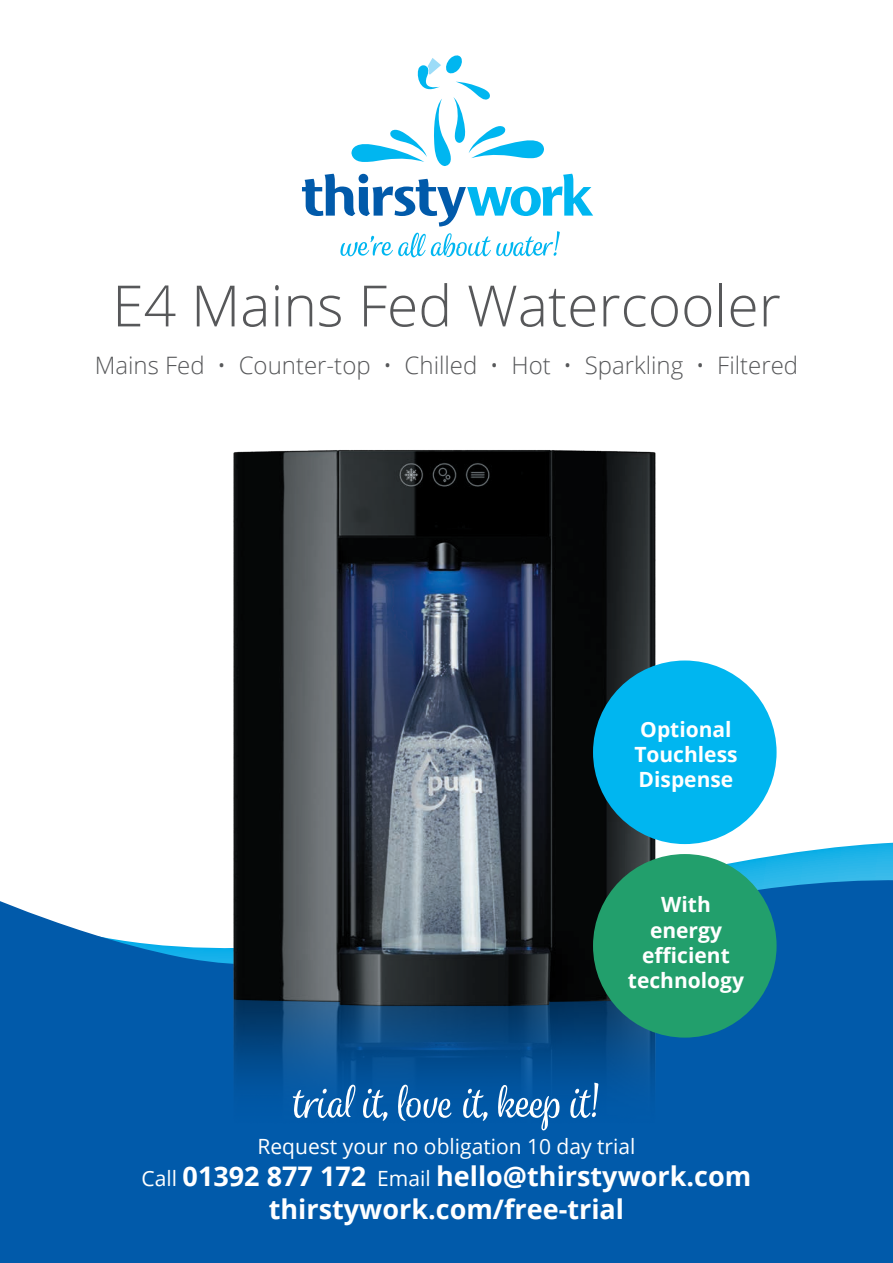
<style>
.page{position:relative;width:893px;height:1263px;background:#fff}
.page>*{position:absolute;margin:0;border:0;box-sizing:border-box;transform-origin:0 0}
.t1{font:300 57px "Open Sans";color:#57585a}
.t2{font:700 27px/32.4px "Open Sans";color:#fff;text-align:center}
.t3{font:300 24px "Open Sans";color:#57585a}
.t4{font:700 21px/25.2px "Open Sans";color:#fff}
.t5{font:21px "Open Sans";color:#fff}
.s1{font-weight:400;font-size:21px}
</style>
<div class="page">
<svg style="left:695px;top:843px;width:198px;height:17px"></svg>
<svg style="left:0;top:860px;width:893px;height:403px;background:#186bb3"></svg>
<img style="left:184px;top:450px;width:511px;height:813px">
<svg style="left:351px;top:55px;width:193px;height:111px"></svg>
<svg style="left:302px;top:174px;width:291px;height:83px"></svg>
<svg style="left:293px;top:1085px;width:63px;height:33px"></svg>
<svg style="left:362px;top:1089px;width:26px;height:32px"></svg>
<svg style="left:398px;top:1085px;width:53px;height:36px;background:#3f7fba"></svg>
<svg style="left:463px;top:1089px;width:25px;height:32px"></svg>
<svg style="left:497px;top:1085px;width:63px;height:45px;background:#397cb9"></svg>
<svg style="left:570px;top:1083px;width:28px;height:35px"></svg>
<div style="left:593px;top:660px;width:184px;height:184px;background:#00b6f0;border-radius:50%"></div>
<div style="left:593px;top:854px;width:184px;height:183px;background:#229f6c;border-radius:50%"></div>
<h1 class="t1" style="left:112px;top:267px;width:670px">E4 Mains Fed Watercooler</h1>
<p class="t3" style="left:95px;top:349px;width:705px">Mains Fed • Counter-top • Chilled • Hot • Sparkling • Filtered</p>
<p class="t4" style="left:634px;top:716px;width:105px">Optional<br>Touchless<br>Dispense</p>
<p class="t4" style="left:628px;top:892px;width:118px;text-align:center">With energy efficient technology</p>
<p class="t5" style="left:258px;top:1132px;width:379px">Request your no obligation 10 day trial</p>
<p class="t2" style="left:142px;top:1159px;width:611px"><span class="s1">Call</span> 01392 877 172 <span class="s1">Email</span> hello@thirstywork.com thirstywork.com/free-trial</p>
</div>
